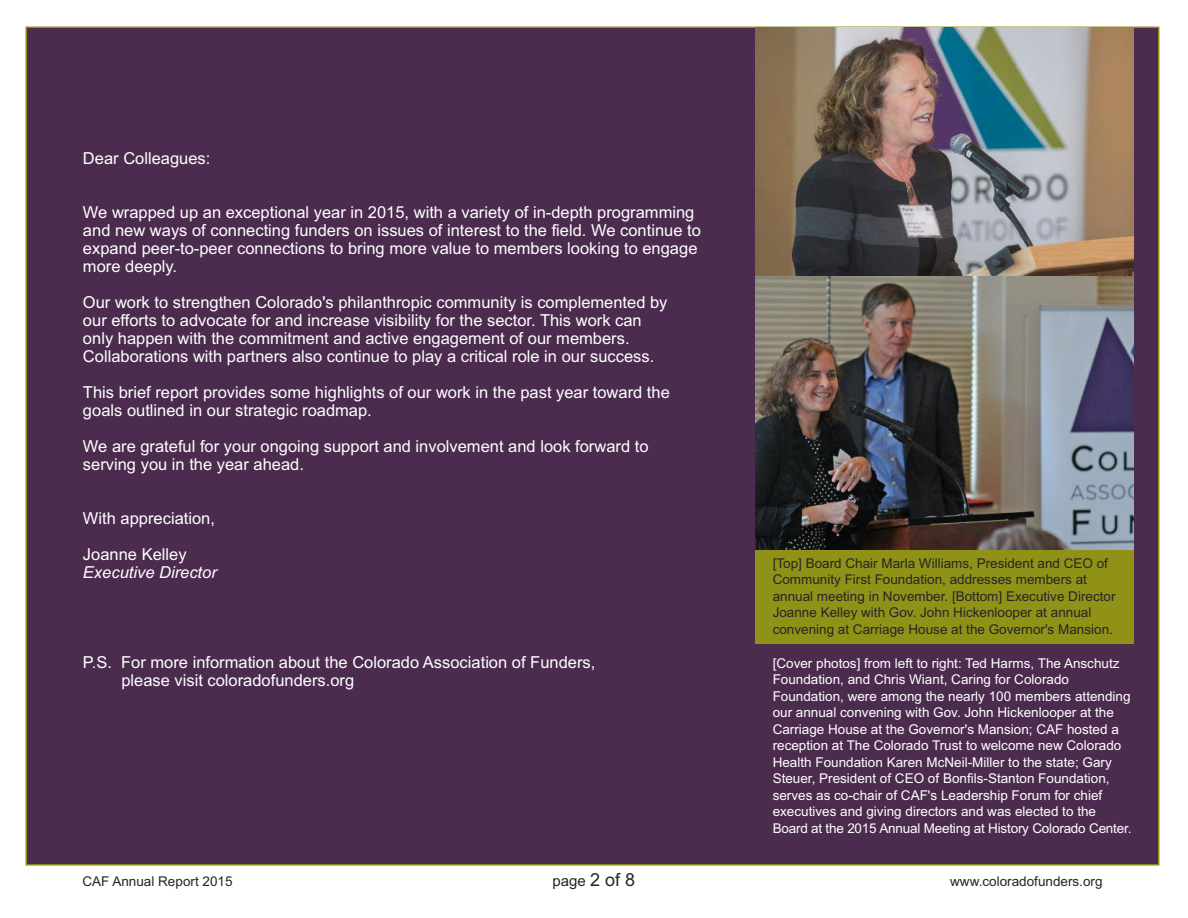
<style>
.page{position:relative;width:1188px;height:918px;background:#fff}
.page>*{position:absolute;margin:0;border:0;box-sizing:border-box;transform-origin:0 0}
.t1{font:16.5px/18px "Arial";color:#fff}
.t2{font:italic 16.5px "Arial";color:#fff}
.t3{font:15px "Arial";color:#272526}
.t4{font:13.5px/16.5px "Arial";color:#fff}
.t5{font:13.5px/16.5px "Arial";color:#272526}
.s1{font-size:18px}
</style>
<div class="page">
<div style="left:27px;top:28px;width:1131px;height:836px;background:#4c2c4e"></div>
<img style="left:756px;top:27px;width:378px;height:250px">
<img style="left:756px;top:277px;width:378px;height:273px">
<div style="left:756px;top:550px;width:378px;height:94px;background:#8f9217"></div>
<p class="t1" style="left:83px;top:149px;width:129px">Dear Colleagues:</p>
<p class="t1" style="left:83px;top:203px;width:619px">We wrapped up an exceptional year in 2015, with a variety of in-depth programming and new ways of connecting funders on issues of interest to the field. We continue to expand peer-to-peer connections to bring more value to members looking to engage more deeply.</p>
<p class="t1" style="left:83px;top:293px;width:586px">Our work to strengthen Colorado's philanthropic community is complemented by our efforts to advocate for and increase visibility for the sector. This work can only happen with the commitment and active engagement of our members.<br>Collaborations with partners also continue to play a critical role in our success.</p>
<p class="t1" style="left:83px;top:383px;width:588px">This brief report provides some highlights of our work in the past year toward the goals outlined in our strategic roadmap.</p>
<p class="t1" style="left:83px;top:437px;width:567px">We are grateful for your ongoing support and involvement and look forward to serving you in the year ahead.</p>
<p class="t1" style="left:83px;top:500px;width:134px;line-height:36px">With appreciation,<br>Joanne Kelley</p>
<p class="t2" style="left:83px;top:563px;width:135px">Executive Director</p>
<p class="t1" style="left:121px;top:653px;width:476px;text-indent:-38px">P.S. For more information about the Colorado Association of Funders, please visit coloradofunders.org</p>
<p class="t5" style="left:773px;top:555px;width:344px">[Top] Board Chair Marla Williams, President and CEO of Community First Foundation, addresses members at annual meeting in November. [Bottom] Executive Director Joanne Kelley with Gov. John Hickenlooper at annual convening at Carriage House at the Governor's Mansion.</p>
<p class="t4" style="left:773px;top:655px;width:360px">[Cover photos] from left to right: Ted Harms, The Anschutz Foundation, and Chris Wiant, Caring for Colorado Foundation, were among the nearly 100 members attending our annual convening with Gov. John Hickenlooper at the Carriage House at the Governor's Mansion; CAF hosted a reception at The Colorado Trust to welcome new Colorado Health Foundation Karen McNeil-Miller to the state; Gary Steuer, President of CEO of Bonfils-Stanton Foundation, serves as co-chair of CAF's Leadership Forum for chief executives and giving directors and was elected to the Board at the 2015 Annual Meeting at History Colorado Center.</p>
<p class="t5" style="left:82px;top:873px;width:152px">CAF Annual Report 2015</p>
<p class="t3" style="left:553px;top:872px;width:84px">page <span class="s1">2 of 8</span></p>
<p class="t5" style="left:950px;top:873px;width:154px">www.coloradofunders.org</p>
</div>
